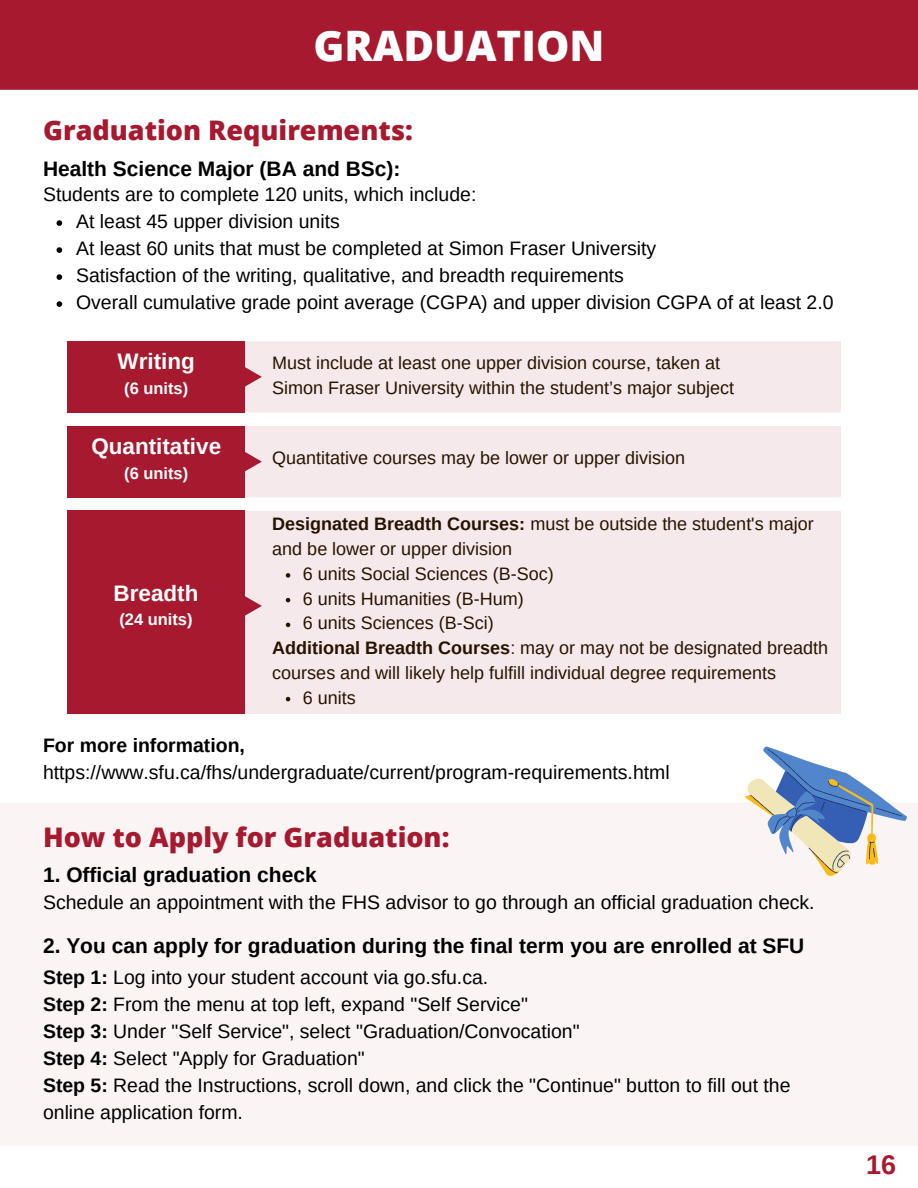
<style>
.page{position:relative;width:918px;height:1188px;background:#fff}
.page>*{position:absolute;margin:0;border:0;box-sizing:border-box;transform-origin:0 0}
.t1{font:800 42px "Open Sans";color:#fff}
.t2{font:800 27px "Open Sans";color:#a6192e}
.t3{font:700 27px "Arimo";color:#a6192e}
.t4{font:700 22.5px "Arimo";color:#fff}
.t5{font:700 21px "Arimo";color:#000}
.t6{font:19.5px/27px "Arimo";color:#000}
.t7{font:700 19.5px "Arimo";color:#000}
.t8{font:18px/24.8px "Arimo";color:#261300}
.t9{font:700 16.5px "Arimo";color:#fff}
.s1{font-weight:700}
</style>
<div class="page">
<div style="left:0;top:803px;width:918px;height:343px;background:#faf4f5"></div>
<div style="left:0;top:0;width:918px;height:90px;background:#a6192e"></div>
<div style="left:67px;top:341px;width:178px;height:72px;background:#a6192e"></div>
<div style="left:245px;top:341px;width:596px;height:72px;background:#f6e9eb"></div>
<div style="left:67px;top:426px;width:178px;height:71px;background:#a6192e"></div>
<div style="left:245px;top:426px;width:596px;height:71px;background:#f6e9eb"></div>
<div style="left:67px;top:511px;width:178px;height:203px;background:#a6192e"></div>
<div style="left:245px;top:511px;width:596px;height:203px;background:#f6e9eb"></div>
<svg style="left:245px;top:586px;width:17px;height:40px"></svg>
<svg style="left:286px;top:573px;width:4px;height:5px"></svg>
<svg style="left:286px;top:598px;width:4px;height:4px"></svg>
<svg style="left:286px;top:623px;width:4px;height:4px"></svg>
<svg style="left:286px;top:697px;width:4px;height:4px"></svg>
<svg style="left:745px;top:747px;width:162px;height:129px"></svg>
<svg style="left:57px;top:220px;width:5px;height:6px"></svg>
<svg style="left:57px;top:247px;width:5px;height:6px"></svg>
<svg style="left:57px;top:274px;width:5px;height:6px"></svg>
<svg style="left:57px;top:301px;width:5px;height:6px"></svg>
<p class="t1" style="left:313px;top:16px;width:292px">GRADUATION</p>
<p class="t2" style="left:43px;top:111px;width:371px">Graduation Requirements:</p>
<p class="t5" style="left:43px;top:157px;width:359px">Health Science Major (BA and BSc):</p>
<p class="t6" style="left:43px;top:181px;width:435px">Students are to complete 120 units, which include:</p>
<p class="t6" style="left:76px;top:208px;width:265px">At least 45 upper division units</p>
<p class="t6" style="left:76px;top:235px;width:582px">At least 60 units that must be completed at Simon Fraser University</p>
<p class="t6" style="left:76px;top:262px;width:549px">Satisfaction of the writing, qualitative, and breadth requirements</p>
<p class="t6" style="left:76px;top:289px;width:759px">Overall cumulative grade point average (CGPA) and upper division CGPA of at least 2.0</p>
<p class="t4" style="left:118px;top:349px;width:79px">Writing</p>
<p class="t9" style="left:124px;top:379px;width:65px">(6 units)</p>
<p class="t4" style="left:91px;top:434px;width:131px">Quantitative</p>
<p class="t9" style="left:124px;top:464px;width:65px">(6 units)</p>
<p class="t4" style="left:114px;top:580px;width:86px">Breadth</p>
<p class="t9" style="left:119px;top:610px;width:75px">(24 units)</p>
<p class="t8" style="left:272px;top:350px;width:463px">Must include at least one upper division course, taken at<br>Simon Fraser University within the student’s major subject</p>
<p class="t8" style="left:272px;top:445px;width:414px">Quantitative courses may be lower or upper division</p>
<p class="t8" style="left:272px;top:512px;width:543px"><span class="s1">Designated Breadth Courses:</span> must be outside the student's major and be lower or upper division</p>
<p class="t8" style="left:303px;top:561px;width:252px">6 units Social Sciences (B-Soc)</p>
<p class="t8" style="left:303px;top:586px;width:222px">6 units Humanities (B-Hum)</p>
<p class="t8" style="left:303px;top:611px;width:192px">6 units Sciences (B-Sci)</p>
<p class="t8" style="left:272px;top:636px;width:557px"><span class="s1">Additional Breadth Courses</span>: may or may not be designated breadth courses and will likely help fulfill individual degree requirements</p>
<p class="t8" style="left:303px;top:685px;width:54px">6 units</p>
<p class="t7" style="left:43px;top:734px;width:203px">For more information,</p>
<p class="t6" style="left:43px;top:758px;width:628px">https://www.sfu.ca/fhs/undergraduate/current/program-requirements.html</p>
<p class="t2" style="left:43px;top:819px;width:408px">How to Apply for Graduation:</p>
<p class="t5" style="left:43px;top:863px;width:275px">1. Official graduation check</p>
<p class="t6" style="left:43px;top:888px;width:773px">Schedule an appointment with the FHS advisor to go through an official graduation check.</p>
<p class="t5" style="left:43px;top:934px;width:763px">2. You can apply for graduation during the final term you are enrolled at SFU</p>
<p class="t6" style="left:43px;top:963px;width:447px"><span class="s1">Step 1:</span> Log into your student account via go.sfu.ca.</p>
<p class="t6" style="left:43px;top:990px;width:486px"><span class="s1">Step 2:</span> From the menu at top left, expand "Self Service"</p>
<p class="t6" style="left:43px;top:1017px;width:538px"><span class="s1">Step 3:</span> Under "Self Service", select "Graduation/Convocation"</p>
<p class="t6" style="left:43px;top:1044px;width:323px"><span class="s1">Step 4:</span> Select "Apply for Graduation"</p>
<p class="t6" style="left:43px;top:1071px;width:749px"><span class="s1">Step 5:</span> Read the Instructions, scroll down, and click the "Continue" button to fill out the online application form.</p>
<p class="t3" style="left:866px;top:1150px;width:31px">16</p>
</div>
